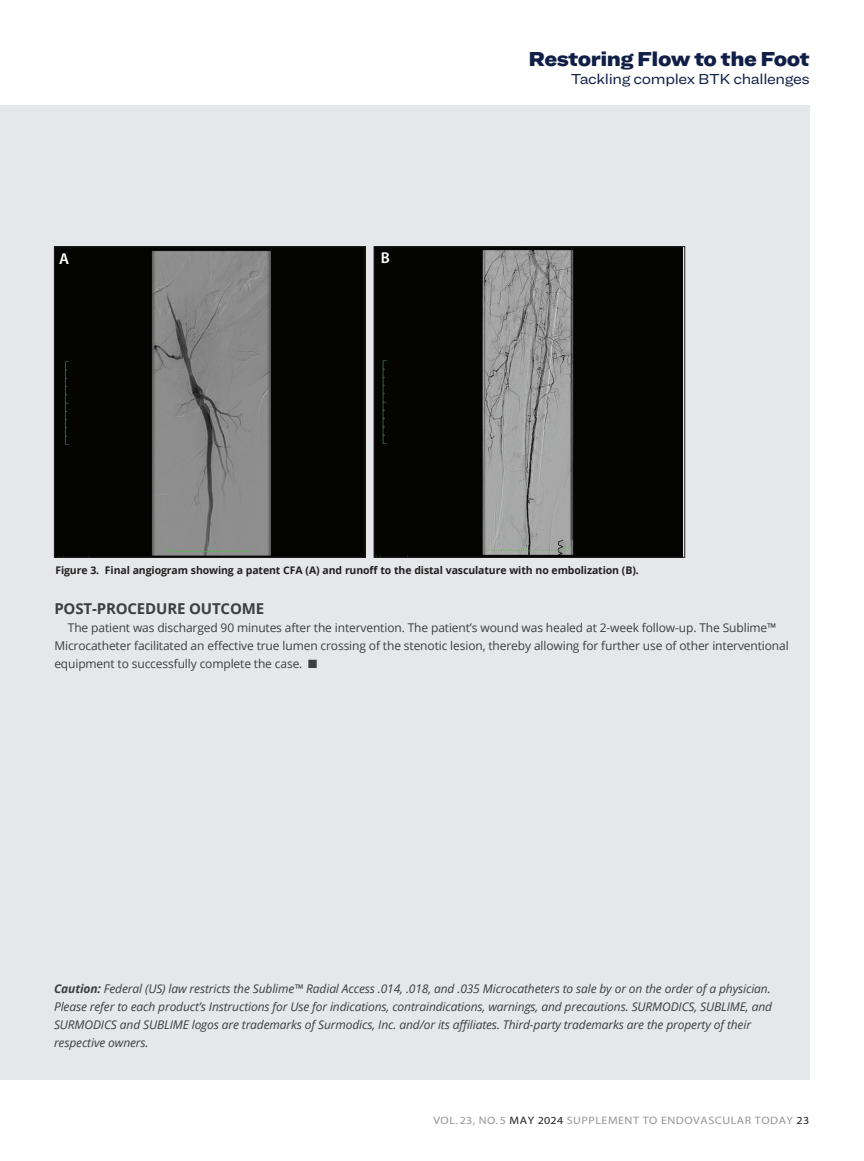
<style>
.page{position:relative;width:864px;height:1161px;background:#fff}
.page>*{position:absolute;margin:0;border:0;box-sizing:border-box;transform-origin:0 0}
.t1{font:900 21px "Ringside Wide";letter-spacing:-.025em;color:#111e47}
.t2{font:600 15.75px "Myriad Pro";color:#fff}
.t3{font:15px "Ringside Wide";letter-spacing:-.025em;color:#111e47}
.Question_SUBLIME{font:700 15px "Open Sans";letter-spacing:-.01em;color:#3e3e3f}
.Body_SUBLIME{font:italic 12px/18px "Open Sans";letter-spacing:-.01em;color:#3e3e3f}
.Body_SUBLIME-2{font:12px/18px "Open Sans";letter-spacing:-.01em;color:#3e3e3f}
.t4{font:10.8px "Myriad Pro";letter-spacing:.045em;color:#939598;scale:1.11 1}
.Caption_SUBLIME{font:700 10.5px "Open Sans";letter-spacing:-.01em;color:#231f20}
.s1{font-weight:700}
.s2{color:#231f20}
</style>
<div class="page">
<div style="left:0;top:105px;width:810px;height:975px;background:#e6e7e9"></div>
<img style="left:56px;top:248px;width:307px;height:308px">
<div style="left:54px;top:246px;width:311px;height:312px;border:1px solid #231f20"></div>
<img style="left:376px;top:248px;width:306px;height:308px">
<div style="left:374px;top:246px;width:311px;height:312px;border:1px solid #231f20"></div>
<p class="t2" style="left:59px;top:249px;width:12px">A</p>
<p class="t2" style="left:381px;top:247px;width:11px">B</p>
<h1 class="t1" style="left:529px;top:43px;width:283px">Restoring Flow to the Foot</h1>
<p class="t3" style="left:571px;top:68px;width:241px">Tackling complex BTK challenges</p>
<p class="Caption_SUBLIME" style="left:55px;top:563px;width:585px">Figure 3. Final angiogram showing a patent CFA (A) and runoff to the distal vasculature with no embolization (B).</p>
<p class="Question_SUBLIME" style="left:54px;top:598px;width:211px">POST-PROCEDURE OUTCOME</p>
<p class="Body_SUBLIME-2" style="left:54px;top:618px;width:736px;text-indent:14px">The patient was discharged 90 minutes after the intervention. The patient’s wound was healed at 2-week follow-up. The Sublime™<br>Microcatheter facilitated an effective true lumen crossing of the stenotic lesion, thereby allowing for further use of other interventional equipment to successfully complete the case. ■</p>
<p class="Body_SUBLIME" style="left:54px;top:980px;width:720px"><span class="s1">Caution:</span> Federal (US) law restricts the Sublime™ Radial Access .014, .018, and .035 Microcatheters to sale by or on the order of a physician.<br>Please refer to each product’s Instructions for Use for indications, contraindications, warnings, and precautions. SURMODICS, SUBLIME, and SURMODICS and SUBLIME logos are trademarks of Surmodics, Inc. and/or its affiliates. Third-party trademarks are the property of their respective owners.</p>
<p class="t4" style="left:433px;top:1113px;width:340px">VOL. 23, NO. 5 <span class="s2">MAY 2024</span> SUPPLEMENT TO ENDOVASCULAR TODAY <span class="s2">23</span></p>
</div>
